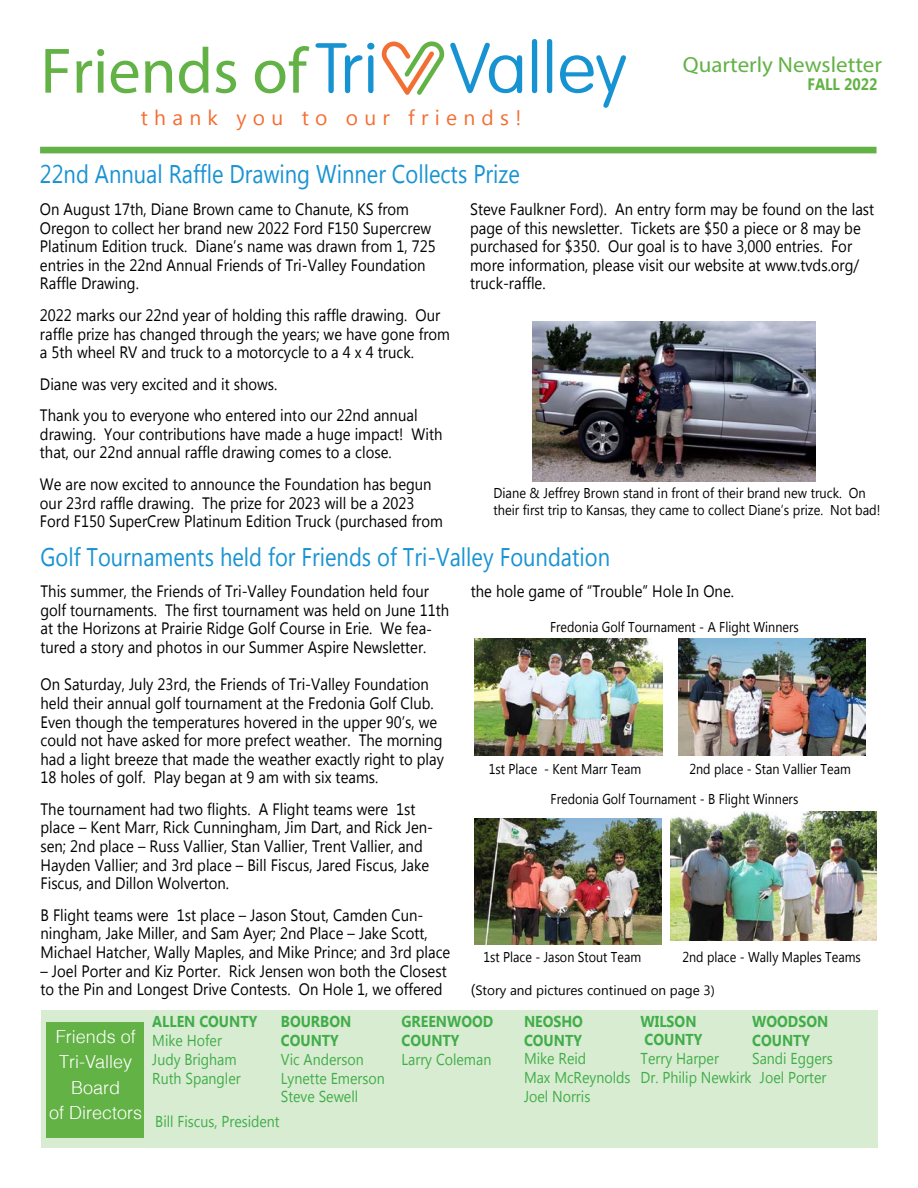
<style>
.page{position:relative;width:918px;height:1188px;background:#fff}
.page>*{position:absolute;margin:0;border:0;box-sizing:border-box;transform-origin:0 0}
.t1{font:64.65px "Myriad Pro";color:#63b246}
.t2{font:25.5px "Myanmar Text";color:#1893d2;scale:.86 1}
.t3{font:21.9px "Myriad Pro";color:#63b246;scale:1.05 1}
.t4{font:21px "Myanmar Text";letter-spacing:.3em;color:#f36e33}
.t5{font:300 18px/25.5px "Helv";color:#fff;text-align:center}
.t6{font:16.5px/18.6px "Myanmar Text";color:#000;scale:.9 1}
.t7{font:700 16.5px "Myanmar Text";color:#63b246;scale:.88 1}
.t8{font:15.75px/18.8px "Myanmar Text";color:#41ad49;scale:.9 1}
.t9{font:700 15.75px/18.8px "Myanmar Text";color:#41ad49;scale:.9 1}
.t10{font:14.25px/30.9px "Myanmar Text";color:#000;scale:.88 1}
.t11{font:14.25px/17.5px "Myanmar Text";color:#000;scale:.9 1}
.t12{font:13.5px "Myanmar Text";color:#000}
.s1{font-size:15.75px}
</style>
<div class="page">
<div style="left:40px;top:147px;width:837px;height:6px;background:#63b246"></div>
<svg style="left:532px;top:39px;width:5px;height:54px"></svg>
<svg style="left:547px;top:39px;width:5px;height:54px"></svg>
<svg style="left:560px;top:55px;width:66px;height:53px"></svg>
<svg style="left:315px;top:43px;width:59px;height:50px"></svg>
<svg style="left:381px;top:41px;width:141px;height:54px"></svg>
<div style="left:41px;top:1010px;width:836px;height:138px;background:#d8ecd1"></div>
<div style="left:46px;top:1022px;width:98px;height:116px;background:#63b246"></div>
<img style="left:532px;top:322px;width:283px;height:160px">
<img style="left:474px;top:639px;width:189px;height:117px">
<img style="left:679px;top:639px;width:187px;height:116px">
<img style="left:474px;top:819px;width:188px;height:125px">
<img style="left:670px;top:811px;width:206px;height:130px">
<h1 class="t1" style="left:40px;top:31px;width:268px">Friends of</h1>
<p class="t4" style="left:141px;top:106px;width:382px">thank you to our friends!</p>
<h3 class="t3" style="left:683px;top:51px;width:191px">Quarterly Newsletter</h3>
<p class="t7" style="left:807px;top:74px;width:81px">FALL 2022</p>
<h2 class="t2" style="left:40px;top:160px;width:560px">22nd Annual Raffle Drawing Winner Collects Prize</h2>
<p class="t6" style="left:40px;top:200px;width:441px">On August 17th, Diane Brown came to Chanute, KS from Oregon to collect her brand new 2022 Ford F150 Supercrew Platinum Edition truck. Diane’s name was drawn from 1, 725 entries in the 22nd Annual Friends of Tri-Valley Foundation Raffle Drawing.</p>
<p class="t6" style="left:40px;top:306px;width:457px">2022 marks our 22nd year of holding this raffle drawing. Our raffle prize has changed through the years; we have gone from a 5th wheel RV and truck to a motorcycle to a 4 x 4 truck.</p>
<p class="t6" style="left:40px;top:368px;width:421px;line-height:31.5px">Diane was very excited and it shows.<br>Thank you to everyone who entered into our 22nd annual</p>
<p class="t6" style="left:40px;top:425px;width:449px">drawing. Your contributions have made a huge impact! With that, our 22nd annual raffle drawing comes to a close.</p>
<p class="t6" style="left:40px;top:475px;width:449px">We are now excited to announce the Foundation has begun our 23rd raffle drawing. The prize for 2023 will be a 2023<br>Ford F150 SuperCrew Platinum Edition Truck (purchased from</p>
<p class="t6" style="left:470px;top:200px;width:450px">Steve Faulkner Ford). An entry form may be found on the last page of this newsletter. Tickets are $50 a piece or 8 may be purchased for $350. Our goal is to have 3,000 entries. For more information, please visit our website at www.tvds.org/ truck-raffle.</p>
<p class="t11" style="left:494px;top:484px;width:431px">Diane &amp; Jeffrey Brown stand in front of their brand new truck. On their first trip to Kansas, they came to collect Diane’s prize. Not bad!</p>
<h2 class="t2" style="left:40px;top:542px;width:664px">Golf Tournaments held for Friends of Tri-Valley Foundation</h2>
<p class="t6" style="left:40px;top:582px;width:456px">This summer, the Friends of Tri-Valley Foundation held four golf tournaments. The first tournament was held on June 11th at the Horizons at Prairie Ridge Golf Course in Erie. We fea&shy;tured a story and photos in our Summer Aspire Newsletter.</p>
<p class="t6" style="left:40px;top:675px;width:450px">On Saturday, July 23rd, the Friends of Tri-Valley Foundation held their annual golf tournament at the Fredonia Golf Club.<br>Even though the temperatures hovered in the upper 90’s, we could not have asked for more prefect weather. The morning had a light breeze that made the weather exactly right to play 18 holes of golf. Play began at 9 am with six teams.</p>
<p class="t6" style="left:40px;top:800px;width:438px">The tournament had two flights. A Flight teams were 1st place – Kent Marr, Rick Cunningham, Jim Dart, and Rick Jen&shy;sen; 2nd place – Russ Vallier, Stan Vallier, Trent Vallier, and Hayden Vallier; and 3rd place – Bill Fiscus, Jared Fiscus, Jake Fiscus, and Dillon Wolverton.</p>
<p class="t6" style="left:40px;top:906px;width:457px">B Flight teams were 1st place – Jason Stout, Camden Cun&shy;ningham, Jake Miller, and Sam Ayer; 2nd Place – Jake Scott,<br>Michael Hatcher, Wally Maples, and Mike Prince; and 3rd place</p>
<p class="t6" style="left:40px;top:962px;width:453px">– Joel Porter and Kiz Porter. Rick Jensen won both the Closest to the Pin and Longest Drive Contests. On Hole 1, we offered</p>
<p class="t6" style="left:471px;top:582px;width:294px">the hole game of “Trouble” Hole In One.</p>
<p class="t10" style="left:550px;top:612px;width:284px">Fredonia Golf Tournament - A Flight Winners</p>
<p class="t10" style="left:489px;top:753px;width:175px">1st Place - Kent Marr Team</p>
<p class="t10" style="left:551px;top:753px;width:343px;text-indent:139px">2nd place - Stan Vallier Team<br>Fredonia Golf Tournament - B Flight Winners</p>
<p class="t10" style="left:483px;top:942px;width:181px">1st Place - Jason Stout Team</p>
<p class="t10" style="left:682px;top:942px;width:204px">2nd place - Wally Maples Teams</p>
<p class="t12" style="left:471px;top:982px;width:246px"><span class="s1">(</span>Story and pictures continued on page 3)</p>
<p class="t5" style="left:49px;top:1023px;width:95px">Friends of<br>Tri-Valley<br>Board<br>of Directors</p>
<p class="t9" style="left:281px;top:1013px;width:80px">BOURBON<br>COUNTY</p>
<p class="t8" style="left:281px;top:1050px;width:117px">Vic Anderson<br>Lynette Emerson<br>Steve Sewell</p>
<p class="t9" style="left:152px;top:1013px;width:118px">ALLEN COUNTY</p>
<p class="t8" style="left:152px;top:1031px;width:100px">Mike Hofer<br>Judy Brigham<br>Ruth Spangler</p>
<p class="t8" style="left:155px;top:1112px;width:140px">Bill Fiscus, President</p>
<p class="t9" style="left:402px;top:1012px;width:103px">GREENWOOD<br>COUNTY</p>
<p class="t8" style="left:402px;top:1050px;width:101px">Larry Coleman</p>
<p class="t9" style="left:524px;top:1012px;width:67px">NEOSHO<br>COUNTY</p>
<p class="t8" style="left:524px;top:1050px;width:120px">Mike Reid<br>Max McReynolds<br>Joel Norris</p>
<p class="t9" style="left:641px;top:1012px;width:70px">WILSON<br>COUNTY</p>
<p class="t8" style="left:641px;top:1049px;width:125px">Terry Harper<br>Dr. Philip Newkirk</p>
<p class="t9" style="left:752px;top:1012px;width:86px">WOODSON<br>COUNTY</p>
<p class="t8" style="left:752px;top:1050px;width:91px;text-align:center">Sandi Eggers<br>Joel Porter</p>
</div>
